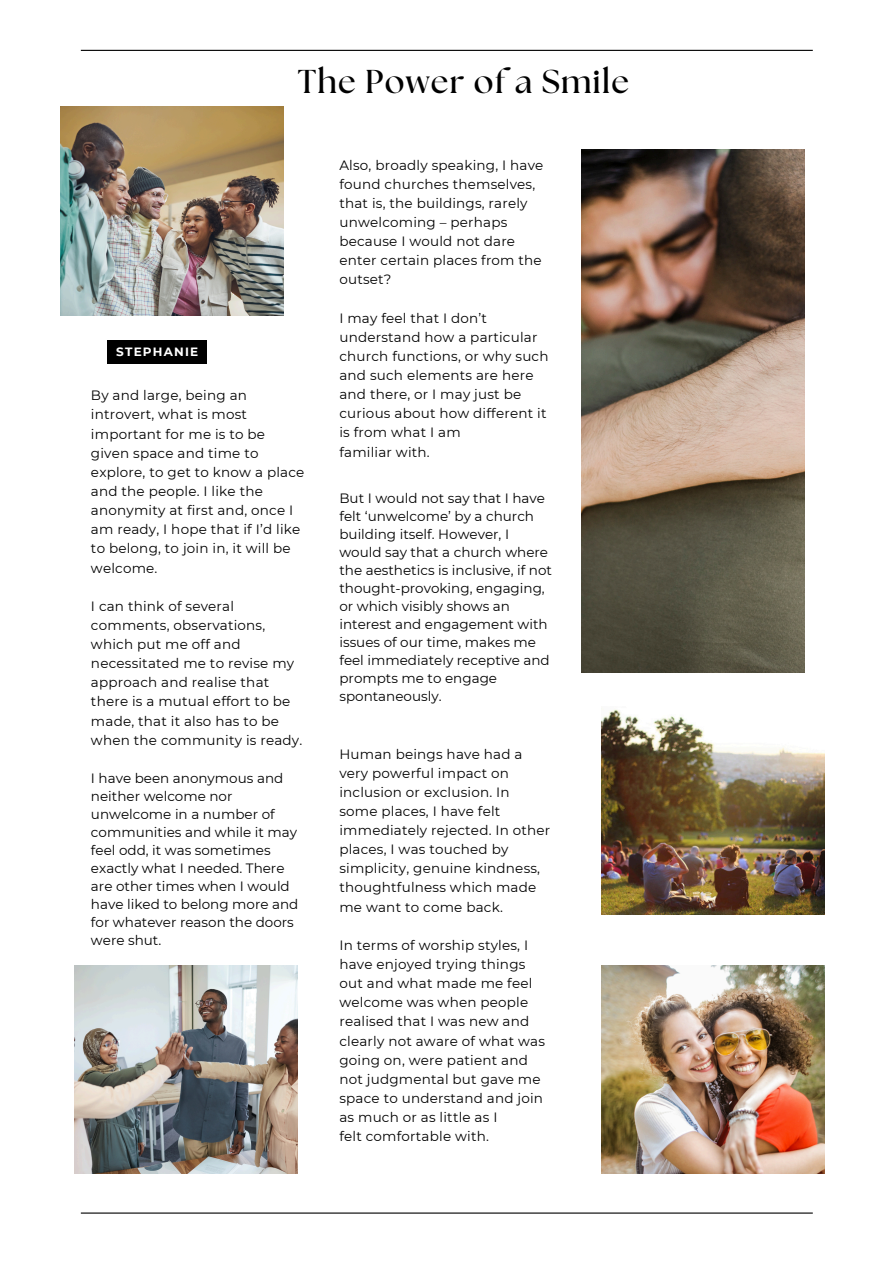
<style>
.page{position:relative;width:894px;height:1264px;background:#fff}
.page>*{position:absolute;margin:0;border:0;box-sizing:border-box;transform-origin:0 0}
.t1{font:700 33px "The Seasons";letter-spacing:.04em;color:#000}
.t2{font:13.5px/19.2px "Montserrat";letter-spacing:.015em;color:#000}
.t3{font:700 12px "Montserrat";letter-spacing:.1em;color:#fff}
</style>
<div class="page">
<hr style="left:81px;top:50px;width:731px;height:1px;background:#000">
<hr style="left:81px;top:1212px;width:731px;height:1px;background:#000">
<img style="left:60px;top:107px;width:223px;height:208px">
<img style="left:581px;top:149px;width:222px;height:524px">
<img style="left:75px;top:965px;width:223px;height:208px">
<img style="left:601px;top:965px;width:223px;height:208px">
<img style="left:601px;top:709px;width:223px;height:205px">
<div style="left:107px;top:341px;width:99px;height:23px;background:#000"></div>
<p class="t1" style="left:298px;top:66px;width:332px">The Power of a Smile</p>
<p class="t3" style="left:116px;top:344px;width:84px">STEPHANIE</p>
<h1 class="t2" style="left:91px;top:386px;width:215px">By and large, being an introvert, what is most important for me is to be given space and time to explore, to get to know a place and the people. I like the anonymity at first and, once I am ready, I hope that if I’d like to belong, to join in, it will be welcome.</h1>
<p class="t2" style="left:91px;top:596px;width:213px">I can think of several comments, observations, which put me off and necessitated me to revise my approach and realise that there is a mutual effort to be made, that it also has to be when the community is ready.</p>
<p class="t2" style="left:91px;top:769px;width:209px;line-height:18px">I have been anonymous and neither welcome nor unwelcome in a number of communities and while it may feel odd, it was sometimes exactly what I needed. There are other times when I would have liked to belong more and for whatever reason the doors were shut.</p>
<p class="t2" style="left:339px;top:155px;width:205px">Also, broadly speaking, I have found churches themselves, that is, the buildings, rarely</p>
<p class="t2" style="left:339px;top:212px;width:204px">unwelcoming – perhaps because I would not dare enter certain places from the outset?</p>
<p class="t2" style="left:339px;top:308px;width:211px">I may feel that I don’t understand how a particular church functions, or why such and such elements are here and there, or I may just be curious about how different it is from what I am</p>
<p class="t2" style="left:339px;top:442px;width:92px">familiar with.</p>
<p class="t2" style="left:339px;top:489px;width:214px;line-height:18px">But I would not say that I have felt ‘unwelcome’ by a church building itself. However, I would say that a church where the aesthetics is inclusive, if not thought-provoking, engaging, or which visibly shows an interest and engagement with issues of our time, makes me</p>
<p class="t2" style="left:339px;top:651px;width:212px;line-height:18px">feel immediately receptive and prompts me to engage spontaneously.</p>
<p class="t2" style="left:339px;top:744px;width:212px">Human beings have had a very powerful impact on inclusion or exclusion. In some places, I have felt immediately rejected. In other places, I was touched by simplicity, genuine kindness, thoughtfulness which made me want to come back.</p>
<p class="t2" style="left:339px;top:935px;width:207px">In terms of worship styles, I have enjoyed trying things out and what made me feel welcome was when people realised that I was new and clearly not aware of what was going on, were patient and not judgmental but gave me space to understand and join as much or as little as I</p>
<p class="t2" style="left:339px;top:1126px;width:151px">felt comfortable with.</p>
</div>
